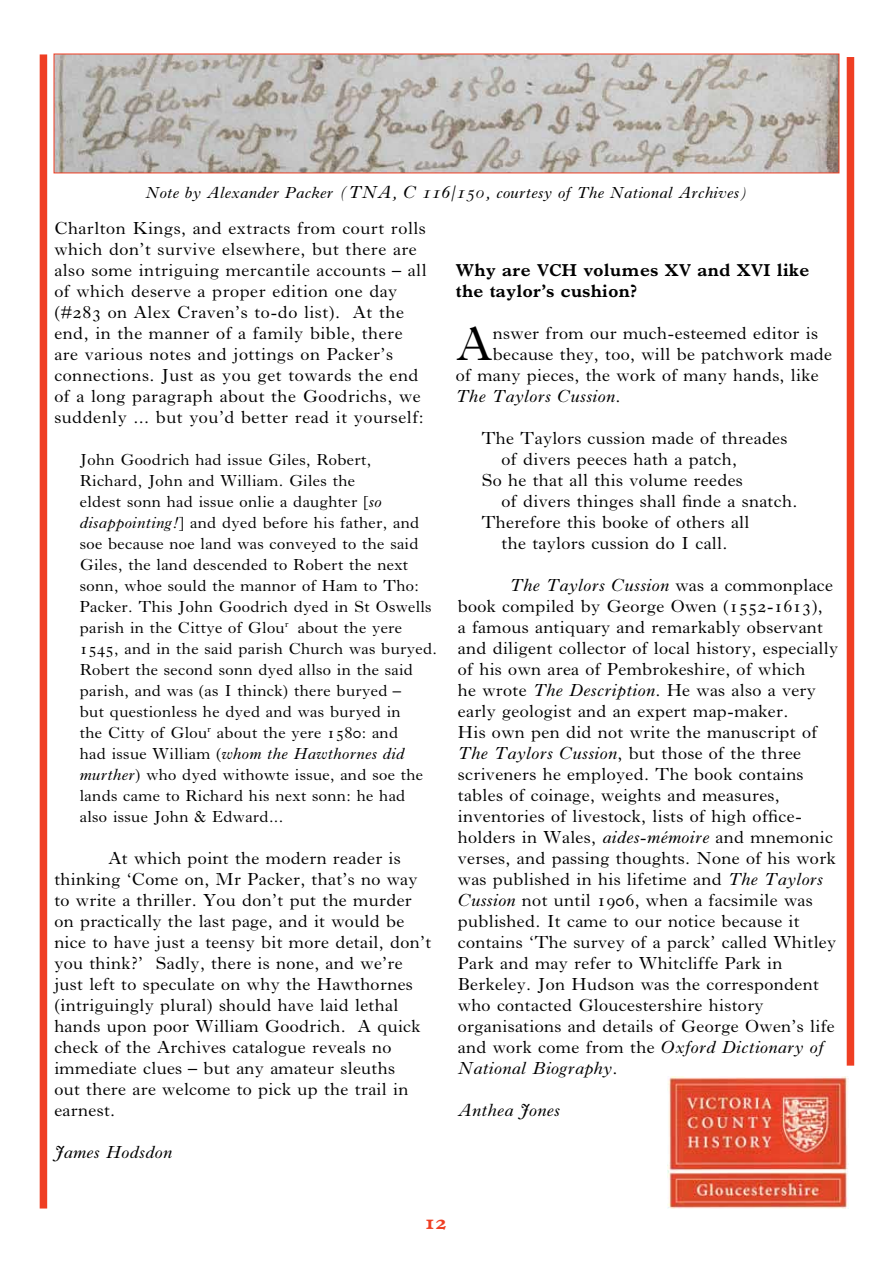
<style>
.page{position:relative;width:893px;height:1263px;background:#fff}
.page>*{position:absolute;margin:0;border:0;box-sizing:border-box;transform-origin:0 0}
.t1{font:49.5px "Imprint";color:#000}
.t2{font:700 21px "Imprint";color:#ef3e23}
.t3{font:18px/21px "Imprint";color:#000}
.t4{font:700 18px/21px "Imprint";color:#000}
.t5{font:italic 18px "Imprint";color:#000}
.t6{font:16.5px/21px "Imprint";color:#000}
.t7{font:italic 16.5px "Imprint";color:#000}
.s1{font-size:18px}
.s2{font-style:italic}
.s3{font-style:normal}
</style>
<div class="page">
<img style="left:668px;top:1076px;width:181px;height:133px">
<div style="left:40px;top:54px;width:7px;height:1154px;background:#ef3e23"></div>
<div style="left:847px;top:57px;width:7px;height:1009px;background:#ef3e23"></div>
<img style="left:56px;top:56px;width:781px;height:115px">
<p class="t7" style="left:145px;top:183px;width:604px">Note by Alexander Packer <span class="s1">(TNA, C 116/150,</span> courtesy of The National Archives)</p>
<p class="t3" style="left:54px;top:217px;width:374px">Charlton Kings, and extracts from court rolls which don’t survive elsewhere, but there are also some intriguing mercantile accounts – all of which deserve a proper edition one day (#283 on Alex Craven’s to-do list). At the end, in the manner of a family bible, there are various notes and jottings on Packer’s connections. Just as you get towards the end of a long paragraph about the Goodrichs, we suddenly ... but you’d better read it yourself:</p>
<p class="t6" style="left:80px;top:448px;width:359px">John Goodrich had issue Giles, Robert, Richard, John and William. Giles the<br>eldest sonn had issue onlie a daughter [<span class="s2">so disappointing!</span>] and dyed before his father, and soe because noe land was conveyed to the said Giles, the land descended to Robert the next sonn, whoe sould the mannor of Ham to Tho:<br>Packer. This John Goodrich dyed in St Oswells parish in the Cittye of Glou<sup>r</sup> about the yere 1545, and in the said parish Church was buryed.<br>Robert the second sonn dyed allso in the said parish, and was (as I thinck) there buryed –<br>but questionless he dyed and was buryed in<br>the Citty of Glou<sup>r</sup> about the yere 1580: and<br>had issue William (<span class="s2">whom the Hawthornes did murther</span>) who dyed withowte issue, and soe the lands came to Richard his next sonn: he had also issue John &amp; Edward...</p>
<p class="t3" style="left:54px;top:847px;width:379px;text-indent:54px">At which point the modern reader is thinking ‘Come on, Mr Packer, that’s no way to write a thriller. You don’t put the murder on practically the last page, and it would be nice to have just a teensy bit more detail, don’t you think?’ Sadly, there is none, and we’re just left to speculate on why the Hawthornes (intriguingly plural) should have laid lethal hands upon poor William Goodrich. A quick check of the Archives catalogue reveals no immediate clues – but any amateur sleuths<br>out there are welcome to pick up the trail in earnest.</p>
<p class="t5" style="left:54px;top:1141px;width:120px">James Hodsdon</p>
<p class="t4" style="left:455px;top:259px;width:355px">Why are VCH volumes XV and XVI like the taylor’s cushion?</p>
<h1 class="t1" style="left:455px;top:313px;width:39px">A</h1>
<p class="t3" style="left:493px;top:322px;width:327px">nswer from our much-esteemed editor is</p>
<p class="t3" style="left:493px;top:343px;width:341px">because they, too, will be patchwork made</p>
<p class="t3" style="left:455px;top:364px;width:365px">of many pieces, the work of many hands, like</p>
<p class="t5" style="left:455px;top:385px;width:166px">The Taylors Cussion<span class="s3">.</span></p>
<p class="t3" style="left:481px;top:427px;width:308px">The Taylors cussion made of threades</p>
<p class="t3" style="left:501px;top:448px;width:237px">of divers peeces hath a patch,</p>
<p class="t3" style="left:481px;top:469px;width:263px">So he that all this volume reedes</p>
<p class="t3" style="left:501px;top:490px;width:298px">of divers thinges shall finde a snatch.</p>
<p class="t3" style="left:481px;top:511px;width:270px">Therefore this booke of others all</p>
<p class="t3" style="left:501px;top:532px;width:228px">the taylors cussion do I call.</p>
<p class="t3" style="left:457px;top:574px;width:382px;text-indent:52px"><span class="s2">The Taylors Cussion</span> was a commonplace book compiled by George Owen (1552-1613),<br>a famous antiquary and remarkably observant and diligent collector of local history, especially of his own area of Pembrokeshire, of which<br>he wrote <span class="s2">The Description</span>. He was also a very early geologist and an expert map-maker.<br>His own pen did not write the manuscript of <span class="s2">The Taylors Cussion</span>, but those of the three scriveners he employed. The book contains tables of coinage, weights and measures, inventories of livestock, lists of high office&shy;holders in Wales, <span class="s2">aides-mémoire</span> and mnemonic verses, and passing thoughts. None of his work was published in his lifetime and <span class="s2">The Taylors Cussion</span> not until 1906, when a facsimile was published. It came to our notice because it contains ‘The survey of a parck’ called Whitley Park and may refer to Whitcliffe Park in Berkeley. Jon Hudson was the correspondent who contacted Gloucestershire history organisations and details of George Owen’s life and work come from the <span class="s2">Oxford Dictionary of National Biography</span>.</p>
<p class="t5" style="left:457px;top:1099px;width:104px">Anthea Jones</p>
<p class="t2" style="left:425px;top:1209px;width:23px">12</p>
</div>
